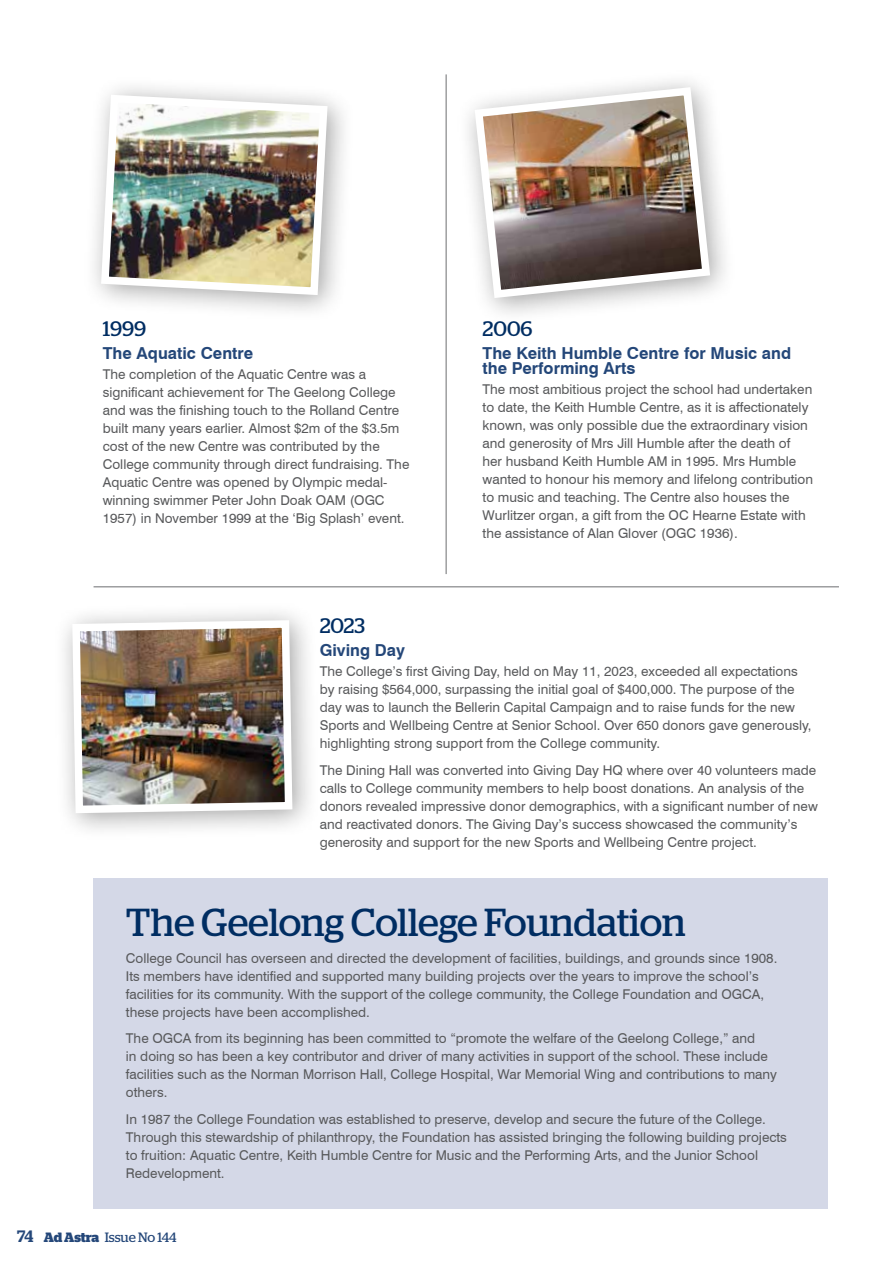
<style>
.page{position:relative;width:893px;height:1263px;background:#fff}
.page>*{position:absolute;margin:0;border:0;box-sizing:border-box;transform-origin:0 0}
.t1{font:39px "Stag";letter-spacing:-.005em;color:#002d62}
.t2{font:21px "Stag";color:#002d62}
.t3{font:700 16.5px/15px "Swiss 721 BT";color:#244779}
.t4{font:13.5px/18px "Swiss 721 BT";color:#58595b}
.t5{font:13.5px "Stag";letter-spacing:-.005em;color:#244779}
.s1{font-weight:500;font-size:16.5px}
.s2{font-weight:700}
</style>
<div class="page">
<div style="left:94px;top:878px;width:734px;height:331px;background:#d4d8e7"></div>
<div style="left:82px;top:76px;width:273px;height:246px;background:#000;opacity:.36"></div>
<img style="left:97px;top:91px;width:234px;height:208px">
<div style="left:457px;top:69px;width:280px;height:256px;background:#000;opacity:.36"></div>
<img style="left:471px;top:83px;width:243px;height:219px">
<div style="left:53px;top:601px;width:267px;height:240px;background:#000;opacity:.36"></div>
<img style="left:68px;top:616px;width:228px;height:201px">
<hr style="left:94px;top:586px;width:745px;height:1px;background:#6d6e71">
<hr style="left:446px;top:74px;width:1px;height:500px;background:#6d6e71">
<h2 class="t2" style="left:103px;top:316px;width:45px">1999</h2>
<p class="t3" style="left:103px;top:346px;width:152px">The Aquatic Centre</p>
<p class="t4" style="left:103px;top:365px;width:308px">The completion of the Aquatic Centre was a significant achievement for The Geelong College and was the finishing touch to the Rolland Centre built many years earlier. Almost $2m of the $3.5m cost of the new Centre was contributed by the College community through direct fundraising. The Aquatic Centre was opened by Olympic medal&shy;winning swimmer Peter John Doak OAM (OGC 1957) in November 1999 at the ‘Big Splash’ event.</p>
<h2 class="t2" style="left:483px;top:316px;width:51px">2006</h2>
<p class="t3" style="left:483px;top:346px;width:310px">The Keith Humble Centre for Music and the Performing Arts</p>
<p class="t4" style="left:483px;top:380px;width:332px">The most ambitious project the school had undertaken to date, the Keith Humble Centre, as it is affectionately known, was only possible due the extraordinary vision and generosity of Mrs Jill Humble after the death of her husband Keith Humble AM in 1995. Mrs Humble wanted to honour his memory and lifelong contribution to music and teaching. The Centre also houses the Wurlitzer organ, a gift from the OC Hearne Estate with the assistance of Alan Glover (OGC 1936).</p>
<h2 class="t2" style="left:320px;top:613px;width:47px">2023</h2>
<p class="t3" style="left:320px;top:642px;width:87px">Giving Day</p>
<p class="t4" style="left:320px;top:662px;width:493px">The College’s first Giving Day, held on May 11, 2023, exceeded all expectations by raising $564,000, surpassing the initial goal of $400,000. The purpose of the day was to launch the Bellerin Capital Campaign and to raise funds for the new Sports and Wellbeing Centre at Senior School. Over 650 donors gave generously, highlighting strong support from the College community.</p>
<p class="t4" style="left:320px;top:761px;width:500px">The Dining Hall was converted into Giving Day HQ where over 40 volunteers made calls to College community members to help boost donations. An analysis of the donors revealed impressive donor demographics, with a significant number of new and reactivated donors. The Giving Day’s success showcased the community’s generosity and support for the new Sports and Wellbeing Centre project.</p>
<h1 class="t1" style="left:126px;top:900px;width:561px">The Geelong College Foundation</h1>
<p class="t4" style="left:126px;top:949px;width:653px">College Council has overseen and directed the development of facilities, buildings, and grounds since 1908.<br>Its members have identified and supported many building projects over the years to improve the school’s facilities for its community. With the support of the college community, the College Foundation and OGCA, these projects have been accomplished.</p>
<p class="t4" style="left:126px;top:1029px;width:653px">The OGCA from its beginning has been committed to “promote the welfare of the Geelong College,” and<br>in doing so has been a key contributor and driver of many activities in support of the school. These include facilities such as the Norman Morrison Hall, College Hospital, War Memorial Wing and contributions to many others.</p>
<p class="t4" style="left:126px;top:1110px;width:663px">In 1987 the College Foundation was established to preserve, develop and secure the future of the College.<br>Through this stewardship of philanthropy, the Foundation has assisted bringing the following building projects to fruition: Aquatic Centre, Keith Humble Centre for Music and the Performing Arts, and the Junior School Redevelopment.</p>
<p class="t5" style="left:17px;top:1229px;width:161px"><span class="s1">74</span> <span class="s2">Ad Astra</span> Issue No 144</p>
</div>
